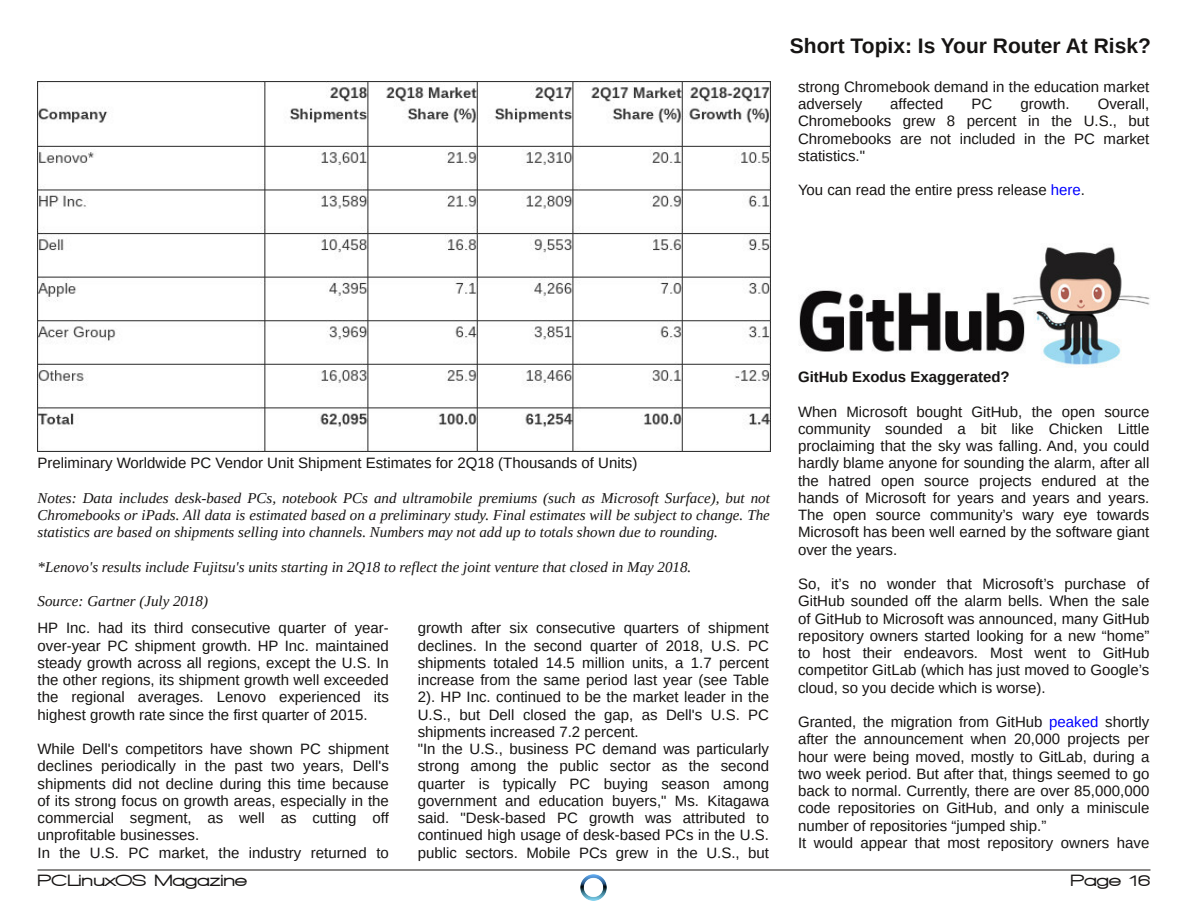
<style>
.page{position:relative;width:1188px;height:918px;background:#fff}
.page>*{position:absolute;margin:0;border:0;box-sizing:border-box;transform-origin:0 0}
.t1{font:700 21px "Liberation Sans";color:#161413}
.t2{font:900 16.5px "Walkway Expand";color:#161413}
.t3{font:15px/17.2px "Liberation Sans";color:#161413;text-align:justify}
.t4{font:italic 15px/17.2px "Liberation Serif";color:#161413;text-align:justify}
.t5{font:700 15px "Liberation Sans";color:#161413}
.s1{color:#00f}
</style>
<div class="page">
<hr style="left:38px;top:870px;width:1112px;height:1px;background:#161413">
<img style="left:580px;top:874px;width:27px;height:27px">
<img style="left:38px;top:81px;width:732px;height:370px">
<img style="left:799px;top:247px;width:351px;height:120px">
<h1 class="t1" style="left:790px;top:34px;width:362px">Short Topix: Is Your Router At Risk?</h1>
<p class="t3" style="left:798px;top:78px;width:353px">strong Chromebook demand in the education market adversely</p>
<p class="t3" style="left:798px;top:95px;width:353px;text-indent:300px">Overall, Chromebooks grew 8 percent in the U.S., but Chromebooks are not included in the PC market statistics."</p>
<p class="t3" style="left:798px;top:182px;width:289px">You can read the entire press release <span class="s1">here</span>.</p>
<p class="t3" style="left:890px;top:95px;width:55px">affected</p>
<p class="t3" style="left:971px;top:95px;width:22px">PC</p>
<p class="t3" style="left:1020px;top:95px;width:51px">growth.</p>
<p class="t3" style="left:38px;top:454px;width:601px">Preliminary Worldwide PC Vendor Unit Shipment Estimates for 2Q18 (Thousands of Units)</p>
<p class="t4" style="left:38px;top:489px;width:734px">Notes: Data includes desk-based PCs, notebook PCs and ultramobile premiums (such as Microsoft Surface), but not Chromebooks or iPads. All data is estimated based on a preliminary study. Final estimates will be subject to change. The statistics are based on shipments selling into channels. Numbers may not add up to totals shown due to rounding.</p>
<p class="t4" style="left:38px;top:558px;width:655px">*Lenovo's results include Fujitsu's units starting in 2Q18 to reflect the joint venture that closed in May 2018.</p>
<p class="t4" style="left:38px;top:592px;width:172px">Source: Gartner (July 2018)</p>
<p class="t3" style="left:38px;top:620px;width:353px">HP Inc. had its third consecutive quarter of year&shy;over-year PC shipment growth. HP Inc. maintained steady growth across all regions, except the U.S. In the other regions, its shipment growth well exceeded the regional averages. Lenovo experienced its highest growth rate since the first quarter of 2015.</p>
<p class="t3" style="left:38px;top:740px;width:353px;text-align:left">While Dell's competitors have shown PC shipment declines periodically in the past two years, Dell's shipments did not decline during this time because of its strong focus on growth areas, especially in the commercial segment, as well as cutting off unprofitable businesses.<br>In the U.S. PC market, the industry returned to</p>
<p class="t3" style="left:418px;top:620px;width:353px;text-align:left">growth after six consecutive quarters of shipment declines. In the second quarter of 2018, U.S. PC shipments totaled 14.5 million units, a 1.7 percent increase from the same period last year (see Table 2). HP Inc. continued to be the market leader in the U.S., but Dell closed the gap, as Dell's U.S. PC shipments increased 7.2 percent.<br>"In the U.S., business PC demand was particularly strong among the public sector as the second quarter is typically PC buying season among government and education buyers," Ms. Kitagawa said. "Desk-based PC growth was attributed to continued high usage of desk-based PCs in the U.S. public sectors. Mobile PCs grew in the U.S., but</p>
<p class="t5" style="left:798px;top:369px;width:213px">GitHub Exodus Exaggerated?</p>
<p class="t3" style="left:798px;top:403px;width:353px">When Microsoft bought GitHub, the open source community sounded a bit like Chicken Little proclaiming that the sky was falling. And, you could hardly blame anyone for sounding the alarm, after all the hatred open source projects endured at the hands of Microsoft for years and years and years.<br>The open source community’s wary eye towards Microsoft has been well earned by the software giant over the years.</p>
<p class="t3" style="left:798px;top:575px;width:353px">So, it’s no wonder that Microsoft’s purchase of GitHub sounded off the alarm bells. When the sale of GitHub to Microsoft was announced, many GitHub repository owners started looking for a new “home” to host their endeavors. Most went to GitHub competitor GitLab (which has just moved to Google’s cloud, so you decide which is worse).</p>
<p class="t3" style="left:798px;top:713px;width:353px;text-align:left">Granted, the migration from GitHub <span class="s1">peaked</span> shortly after the announcement when 20,000 projects per hour were being moved, mostly to GitLab, during a two week period. But after that, things seemed to go back to normal. Currently, there are over 85,000,000 code repositories on GitHub, and only a miniscule number of repositories “jumped ship.”<br>It would appear that most repository owners have</p>
<p class="t2" style="left:38px;top:871px;width:211px">PCLinuxOS Magazine</p>
<p class="t2" style="left:1071px;top:871px;width:82px">Page 16</p>
</div>
